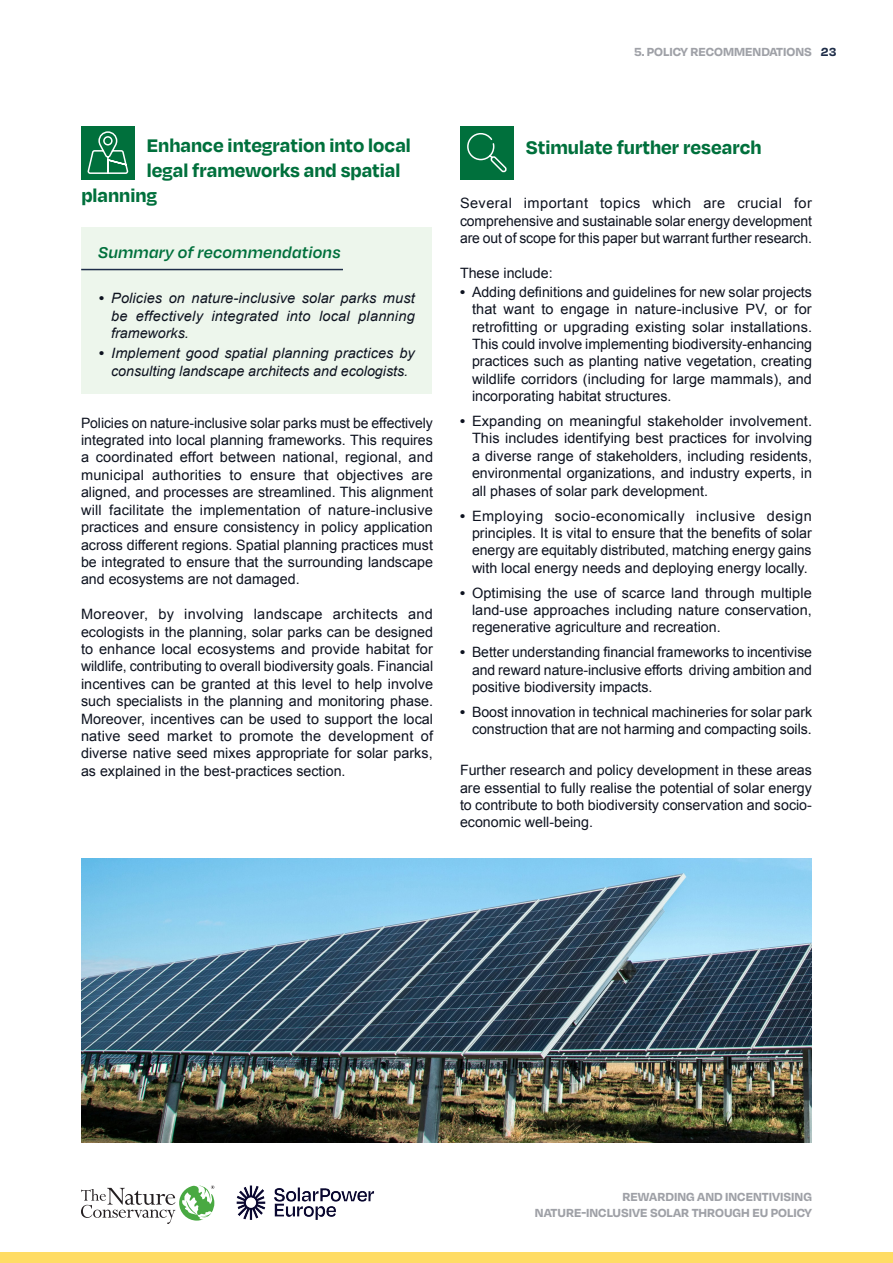
<style>
.page{position:relative;width:893px;height:1263px;background:#fff}
.page>*{position:absolute;margin:0;border:0;box-sizing:border-box;transform-origin:0 0}
.Report_H3{font:700 21px "Degular";color:#00703c}
.Report_Textbox_Header{font:italic 600 18px "Degular";letter-spacing:.01em;color:#00703c}
.Report_Body{font:14.25px/17.4px "Arial";color:#0d121f;text-align:justify}
.t1{font:italic 14.25px/17.4px "Arial";letter-spacing:.005em;color:#0d121f;text-align:justify}
.t2{font:700 13.5px/16.2px "Degular";color:#9fa1a7;text-align:right}
.t3{font:700 13.5px "Degular";color:#1e2d48}
.s1{font-weight:700;font-style:normal}
.s2{font-weight:700}
</style>
<div class="page">
<svg style="left:81px;top:1185px;width:133px;height:39px"></svg>
<div style="left:0;top:1252px;width:893px;height:11px;background:#ffdc64"></div>
<img style="left:236px;top:1185px;width:138px;height:35px">
<img style="left:81px;top:859px;width:731px;height:284px">
<div style="left:81px;top:126px;width:54px;height:54px;background:#00703c"></div>
<div style="left:460px;top:126px;width:54px;height:54px;background:#00703c"></div>
<svg style="left:87px;top:131px;width:41px;height:43px"></svg>
<svg style="left:467px;top:133px;width:40px;height:40px"></svg>
<div style="left:81px;top:227px;width:351px;height:166px;background:#edf6ec"></div>
<hr style="left:81px;top:269px;width:262px;height:1px;background:#1e2d48">
<p class="t2" style="left:634px;top:42px;width:179px">5. POLICY RECOMMENDATIONS</p>
<p class="t3" style="left:821px;top:43px;width:17px">23</p>
<p class="Report_H3" style="left:147px;top:132px;width:266px">Enhance integration into local</p>
<p class="Report_H3" style="left:147px;top:157px;width:255px">legal frameworks and spatial</p>
<p class="Report_H3" style="left:81px;top:183px;width:77px">planning</p>
<p class="Report_Textbox_Header" style="left:98px;top:241px;width:244px">Summary of recommendations</p>
<p class="t1" style="left:111px;top:290px;width:305px;text-indent:-12px"><span class="s1">•</span> Policies on nature-inclusive solar parks must be effectively integrated into local planning frameworks.</p>
<p class="t1" style="left:99px;top:345px;width:317px;text-align:center"><span class="s1">•</span> Implement good spatial planning practices by consulting landscape architects and ecologists.</p>
<p class="Report_Body" style="left:81px;top:414px;width:354px">Policies on nature-inclusive solar parks must be effectively integrated into local planning frameworks. This requires a coordinated effort between national, regional, and municipal authorities to ensure that objectives are aligned, and processes are streamlined. This alignment will facilitate the implementation of nature-inclusive practices and ensure consistency in policy application across different regions. Spatial planning practices must be integrated to ensure that the surrounding landscape and ecosystems are not damaged.</p>
<p class="Report_Body" style="left:81px;top:605px;width:354px">Moreover, by involving landscape architects and ecologists in the planning, solar parks can be designed to enhance local ecosystems and provide habitat for wildlife, contributing to overall biodiversity goals. Financial incentives can be granted at this level to help involve such specialists in the planning and monitoring phase.<br>Moreover, incentives can be used to support the local native seed market to promote the development of diverse native seed mixes appropriate for solar parks, as explained in the best-practices section.</p>
<p class="Report_H3" style="left:526px;top:134px;width:237px">Stimulate further research</p>
<p class="Report_Body" style="left:460px;top:195px;width:354px">Several important topics which are crucial for comprehensive and sustainable solar energy development are out of scope for this paper but warrant further research.</p>
<p class="Report_Body" style="left:460px;top:264px;width:94px">These include:</p>
<p class="Report_Body" style="left:472px;top:283px;width:342px;text-indent:-12px"><span class="s2">•</span> Adding definitions and guidelines for new solar projects that want to engage in nature-inclusive PV, or for retrofitting or upgrading existing solar installations.<br>This could involve implementing biodiversity-enhancing practices such as planting native vegetation, creating wildlife corridors (including for large mammals), and incorporating habitat structures.</p>
<p class="Report_Body" style="left:472px;top:412px;width:342px;text-indent:-12px"><span class="s2">•</span> Expanding on meaningful stakeholder involvement.<br>This includes identifying best practices for involving a diverse range of stakeholders, including residents, environmental organizations, and industry experts, in all phases of solar park development.</p>
<p class="Report_Body" style="left:472px;top:507px;width:341px;text-indent:-12px"><span class="s2">•</span> Employing socio-economically inclusive design principles. It is vital to ensure that the benefits of solar energy are equitably distributed, matching energy gains with local energy needs and deploying energy locally.</p>
<p class="Report_Body" style="left:472px;top:584px;width:341px;text-indent:-12px"><span class="s2">•</span> Optimising the use of scarce land through multiple land-use approaches including nature conservation, regenerative agriculture and recreation.</p>
<p class="Report_Body" style="left:472px;top:644px;width:342px;text-indent:-12px"><span class="s2">•</span> Better understanding financial frameworks to incentivise and reward nature-inclusive efforts driving ambition and positive biodiversity impacts.</p>
<p class="Report_Body" style="left:460px;top:703px;width:354px;text-align:right"><span class="s2">•</span> Boost innovation in technical machineries for solar park construction that are not harming and compacting soils.</p>
<p class="Report_Body" style="left:460px;top:762px;width:353px">Further research and policy development in these areas are essential to fully realise the potential of solar energy to contribute to both biodiversity conservation and socio&shy;economic well-being.</p>
<p class="t2" style="left:535px;top:1188px;width:279px">REWARDING AND INCENTIVISING<br>NATURE-INCLUSIVE SOLAR THROUGH EU POLICY</p>
</div>
